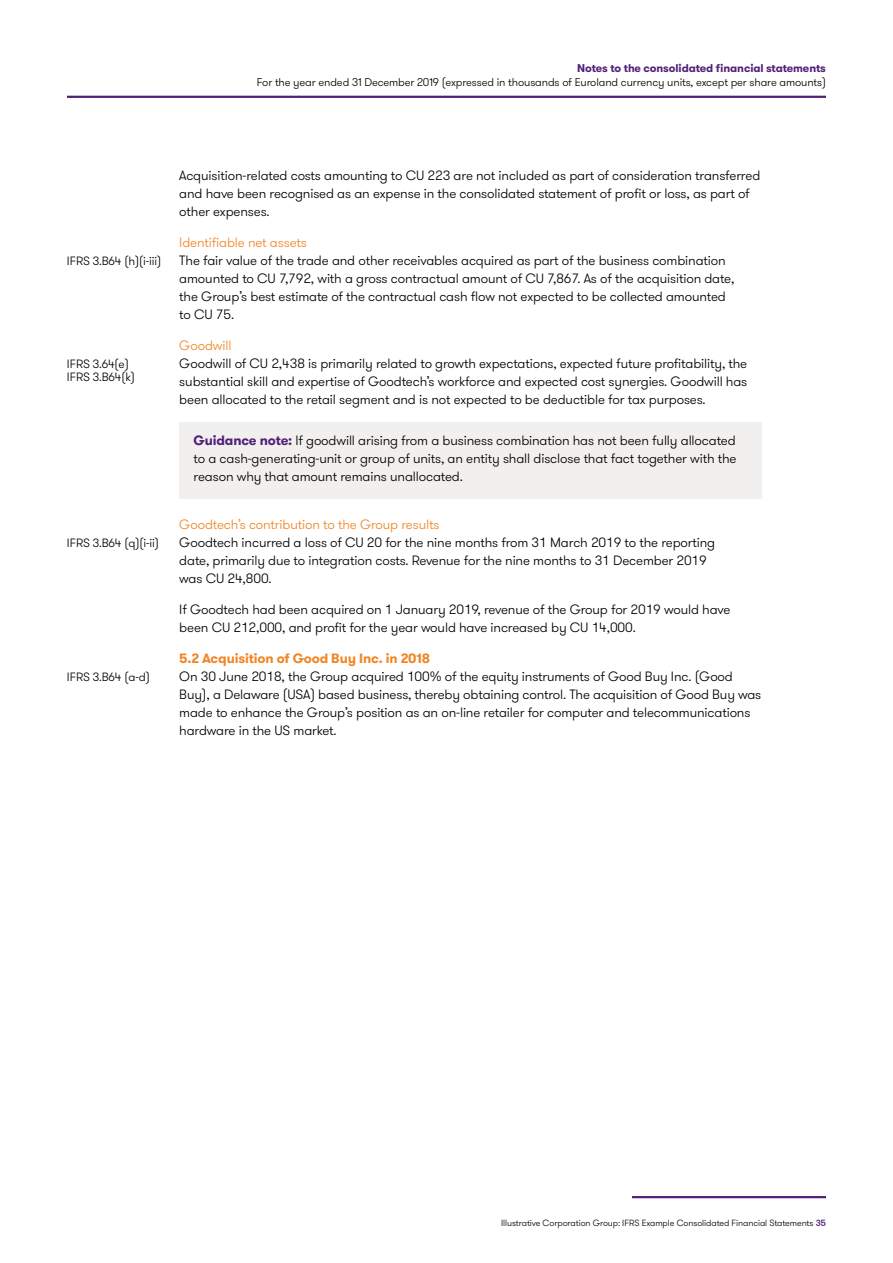
<style>
.page{position:relative;width:893px;height:1263px;background:#fff}
.page>*{position:absolute;margin:0;border:0;box-sizing:border-box;transform-origin:0 0}
.t1{font:300 13.5px/18px "GT Walsheim Pro";letter-spacing:-.01em;color:#000}
.t2{font:300 13.5px "GT Walsheim Pro";letter-spacing:-.01em;color:#f18625}
.t3{font:700 13.5px "GT Walsheim Pro";letter-spacing:-.01em;color:#f18625}
.t4{font:300 12px/13.5px "GT Walsheim Pro";letter-spacing:-.01em;color:#000}
.t5{font:300 11.25px "GT Walsheim Pro";letter-spacing:-.01em;color:#000}
.t6{font:700 11.25px "GT Walsheim Pro";letter-spacing:-.01em;color:#512178}
.t7{font:300 9px "GT Walsheim Pro";letter-spacing:-.01em;color:#000}
.s1{font-weight:700;color:#512178}
.s2{font-weight:500;color:#512178}
</style>
<div class="page">
<div style="left:179px;top:422px;width:582px;height:76px;background:#f2f0ee"></div>
<hr style="left:632px;top:1196px;width:194px;height:2px;background:#512178">
<hr style="left:67px;top:96px;width:759px;height:2px;background:#512178">
<p class="t6" style="left:577px;top:61px;width:250px">Notes to the consolidated financial statements</p>
<p class="t5" style="left:257px;top:75px;width:571px">For the year ended 31 December 2019 (expressed in thousands of Euroland currency units, except per share amounts)</p>
<p class="t4" style="left:67px;top:254px;width:96px">IFRS 3.B64 (h)(i-iii)</p>
<p class="t4" style="left:67px;top:357px;width:69px">IFRS 3.64(e)<br>IFRS 3.B64(k)</p>
<p class="t4" style="left:67px;top:536px;width:93px">IFRS 3.B64 (q)(i-ii)</p>
<p class="t4" style="left:67px;top:670px;width:84px">IFRS 3.B64 (a-d)</p>
<p class="t1" style="left:179px;top:167px;width:582px">Acquisition-related costs amounting to CU 223 are not included as part of consideration transferred and have been recognised as an expense in the consolidated statement of profit or loss, as part of other expenses.</p>
<p class="t2" style="left:179px;top:234px;width:129px">Identifiable net assets</p>
<p class="t1" style="left:179px;top:252px;width:557px">The fair value of the trade and other receivables acquired as part of the business combination amounted to CU 7,792, with a gross contractual amount of CU 7,867. As of the acquisition date, the Group’s best estimate of the contractual cash flow not expected to be collected amounted to CU 75.</p>
<p class="t2" style="left:179px;top:337px;width:54px">Goodwill</p>
<p class="t1" style="left:179px;top:354px;width:570px;text-align:justify">Goodwill of CU 2,438 is primarily related to growth expectations, expected future profitability, the substantial skill and expertise of Goodtech’s workforce and expected cost synergies. Goodwill has been allocated to the retail segment and is not expected to be deductible for tax purposes.</p>
<p class="t1" style="left:194px;top:432px;width:544px;text-align:justify"><span class="s1">Guidance note:</span> If goodwill arising from a business combination has not been fully allocated to a cash-generating-unit or group of units, an entity shall disclose that fact together with the reason why that amount remains unallocated.</p>
<p class="t2" style="left:179px;top:516px;width:262px">Goodtech’s contribution to the Group results</p>
<p class="t1" style="left:179px;top:534px;width:537px">Goodtech incurred a loss of CU 20 for the nine months from 31 March 2019 to the reporting date, primarily due to integration costs. Revenue for the nine months to 31 December 2019 was CU 24,800.</p>
<p class="t1" style="left:179px;top:600px;width:553px">If Goodtech had been acquired on 1 January 2019, revenue of the Group for 2019 would have been CU 212,000, and profit for the year would have increased by CU 14,000.</p>
<p class="t3" style="left:179px;top:649px;width:252px">5.2 Acquisition of Good Buy Inc. in 2018</p>
<p class="t1" style="left:179px;top:667px;width:584px">On 30 June 2018, the Group acquired 100% of the equity instruments of Good Buy Inc. (Good Buy), a Delaware (USA) based business, thereby obtaining control. The acquisition of Good Buy was made to enhance the Group’s position as an on-line retailer for computer and telecommunications hardware in the US market.</p>
<p class="t7" style="left:501px;top:1217px;width:326px">Illustrative Corporation Group: IFRS Example Consolidated Financial Statements <span class="s2">35</span></p>
</div>
